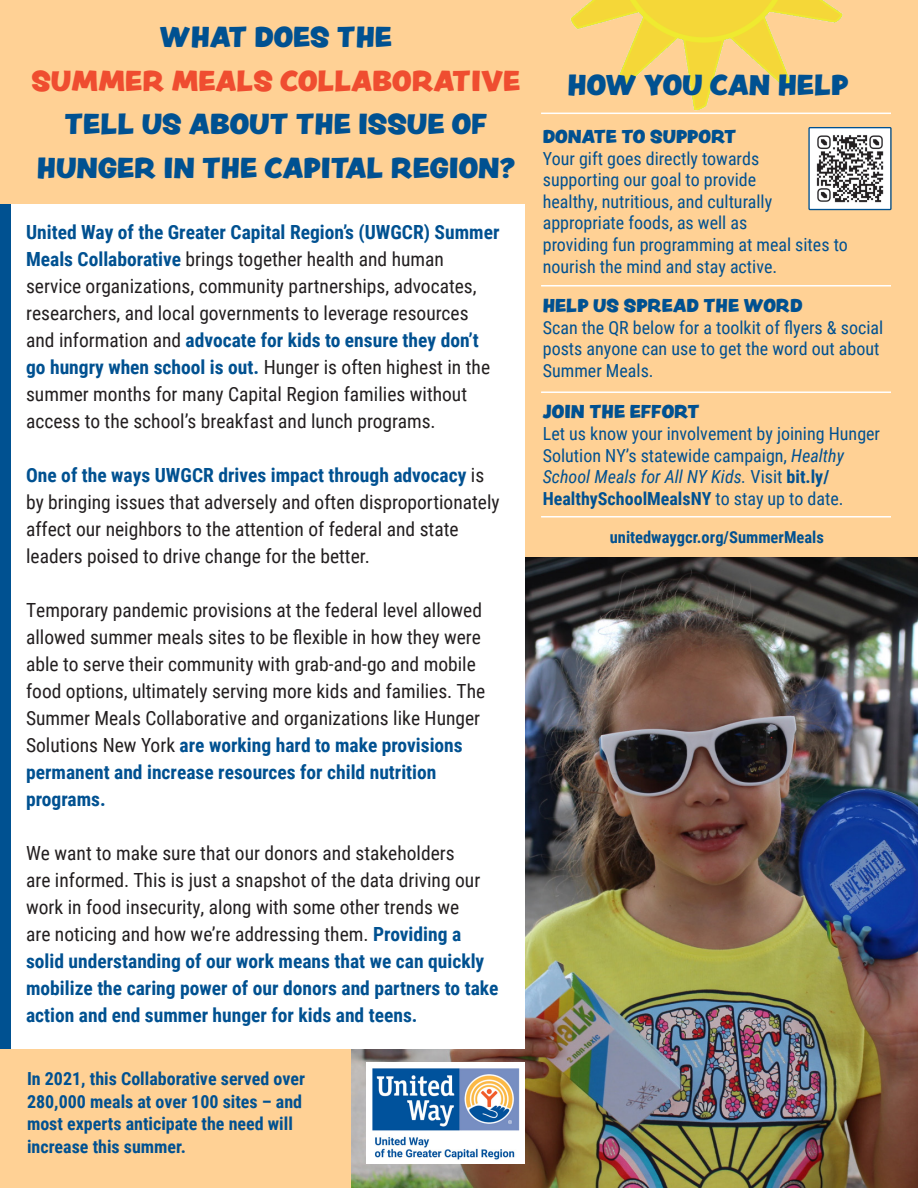
<style>
.page{position:relative;width:918px;height:1188px;background:#ffd195}
.page>*{position:absolute;margin:0;border:0;box-sizing:border-box;transform-origin:0 0}
.t1{font:25.5px/43.5px "Peachy Keen JF";color:#005191;text-align:center}
.t2{font:19.5px/27px "Roboto Condensed";color:#231f20}
.t3{font:18px/21.6px "Roboto Condensed";color:#005191}
.t4{font:700 18px/22.5px "Roboto Condensed";color:#005191}
.t5{font:16.5px "Peachy Keen JF";color:#005191}
.t6{font:700 16.5px "Roboto Condensed";color:#005191}
.s1{color:#ef4d30}
.s2{font-style:italic}
.s3{font-weight:700}
.s4{font-weight:700;color:#005191}
</style>
<div class="page">
<img style="left:525px;top:0;width:387px;height:157px">
<img style="left:351px;top:557px;width:567px;height:631px">
<div style="left:0;top:204px;width:525px;height:845px;background:#fff"></div>
<div style="left:0;top:204px;width:11px;height:845px;background:#005191"></div>
<hr style="left:541px;top:113px;width:350px;height:1px;background:#fff">
<hr style="left:541px;top:285px;width:350px;height:1px;background:#fff">
<hr style="left:541px;top:392px;width:350px;height:1px;background:#fff">
<hr style="left:541px;top:516px;width:350px;height:2px;background:#fff">
<div style="left:809px;top:128px;width:81px;height:81px;background:#fff"></div>
<div style="left:808px;top:127px;width:84px;height:83px;border:1px solid #005191"></div>
<img style="left:816px;top:135px;width:68px;height:68px">
<img style="left:367px;top:1062px;width:158px;height:101px">
<p class="t1" style="left:160px;top:15px;width:234px">WHAT DOES THE</p>
<p class="t1" style="left:31px;top:59px;width:490px"><span class="s1">SUMMER MEALS COLLABORATIVE<br></span>TELL US ABOUT THE ISSUE OF<br>HUNGER IN THE CAPITAL REGION?</p>
<p class="t1" style="left:567px;top:63px;width:282px">HOW YOU CAN HELP</p>
<p class="t5" style="left:543px;top:124px;width:195px">DONATE TO SUPPORT</p>
<p class="t3" style="left:543px;top:147px;width:307px">Your gift goes directly towards<br>supporting our goal to provide<br>healthy, nutritious, and culturally appropriate foods, as well as<br>providing fun programming at meal sites to</p>
<p class="t3" style="left:543px;top:255px;width:236px">nourish the mind and stay active.</p>
<p class="t5" style="left:543px;top:293px;width:261px">HELP US SPREAD THE WORD</p>
<p class="t3" style="left:543px;top:316px;width:342px">Scan the QR below for a toolkit of flyers &amp; social posts anyone can use to get the word out about<br>Summer Meals.</p>
<p class="t5" style="left:543px;top:399px;width:158px">JOIN THE EFFORT</p>
<p class="t3" style="left:543px;top:422px;width:339px">Let us know your involvement by joining Hunger Solution NY’s statewide campaign, <span class="s2">Healthy School Meals for All NY Kids.</span> Visit <span class="s3">bit.ly/ HealthySchoolMealsNY</span> to stay up to date.</p>
<p class="t2" style="left:26px;top:218px;width:475px"><span class="s4">United Way of the Greater Capital Region’s (UWGCR) Summer Meals Collaborative</span> brings together health and human service organizations, community partnerships, advocates, researchers, and local governments to leverage resources and information and <span class="s4">advocate for kids to ensure they don’t go hungry when school is out.</span> Hunger is often highest in the summer months for many Capital Region families without access to the school’s breakfast and lunch programs.</p>
<p class="t2" style="left:26px;top:461px;width:475px"><span class="s4">One of the ways UWGCR drives impact through advocacy</span> is by bringing issues that adversely and often disproportionately affect our neighbors to the attention of federal and state leaders poised to drive change for the better.</p>
<p class="t2" style="left:26px;top:596px;width:461px">Temporary pandemic provisions at the federal level allowed allowed summer meals sites to be flexible in how they were able to serve their community with grab-and-go and mobile food options, ultimately serving more kids and families. The Summer Meals Collaborative and organizations like Hunger Solutions New York <span class="s4">are working hard to make provisions permanent and increase resources for child nutrition programs.</span></p>
<p class="t2" style="left:26px;top:839px;width:474px">We want to make sure that our donors and stakeholders<br>are informed. This is just a snapshot of the data driving our work in food insecurity, along with some other trends we<br>are noticing and how we’re addressing them. <span class="s4">Providing a solid understanding of our work means that we can quickly mobilize the caring power of our donors and partners to take action and end summer hunger for kids and teens.</span></p>
<p class="t6" style="left:610px;top:525px;width:216px">unitedwaygcr.org/SummerMeals</p>
<p class="t4" style="left:27px;top:1067px;width:280px">In 2021, this Collaborative served over 280,000 meals at over 100 sites – and most experts anticipate the need will increase this summer.</p>
</div>
